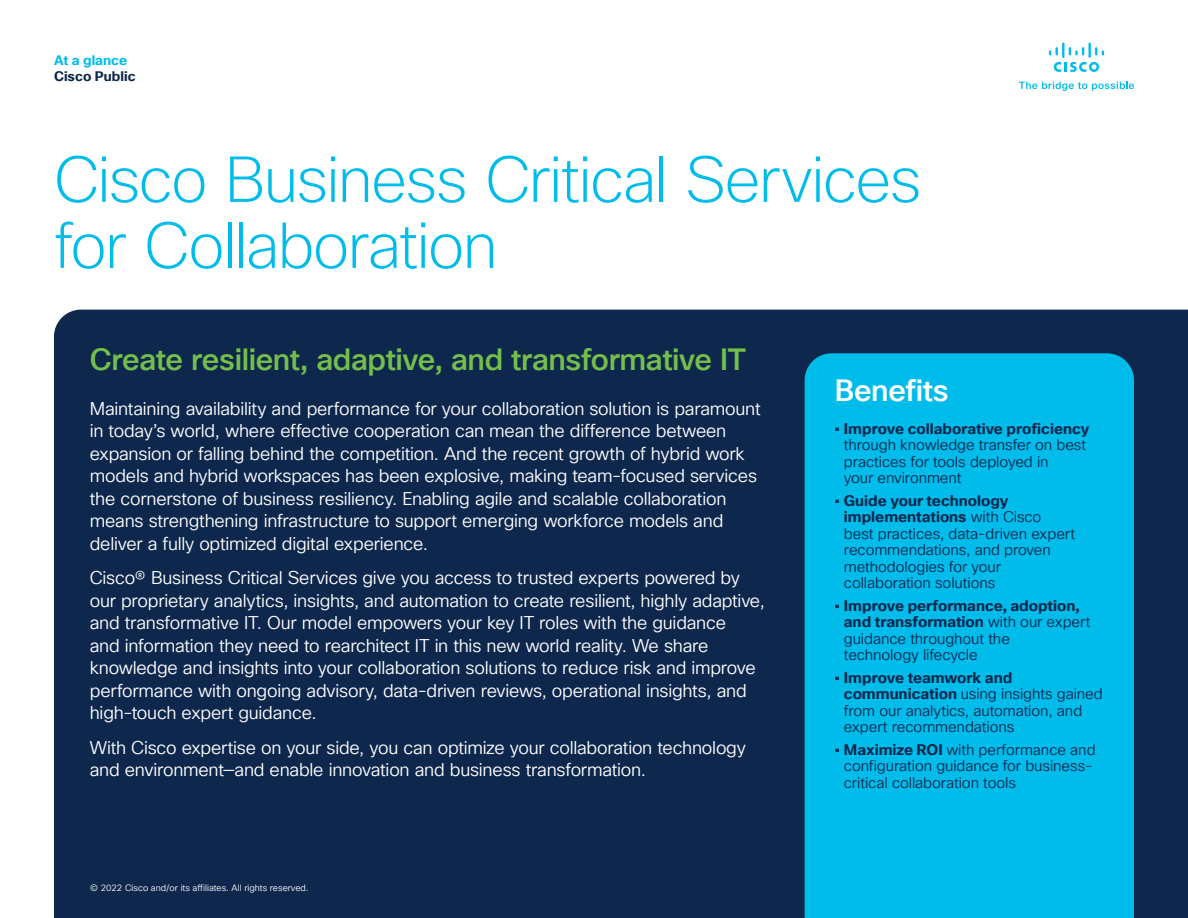
<style>
.page{position:relative;width:1188px;height:918px;background:#fff}
.page>*{position:absolute;margin:0;border:0;box-sizing:border-box;transform-origin:0 0}
.t1{font:200 63px/66px "Cisco Sans TT";letter-spacing:-.025em;color:#00bceb}
.t2{font:500 30px "Cisco Sans TT";letter-spacing:-.015em;color:#74bf4b}
.t3{font:500 30px "Cisco Sans TT";letter-spacing:-.01em;color:#fff}
.t4{font:18px/22.5px "Cisco Sans TT Light";letter-spacing:-.015em;color:#fff}
.t5{font:15px/16.5px "Cisco Sans TT Light";letter-spacing:-.005em;color:#0d274d}
.t6{font:700 15px/16.5px "Cisco Sans TT";color:#0d274d}
.t7{font:700 13.5px "Cisco Sans TT";color:#0d274d}
.t8{font:700 13.5px "Cisco Sans TT";color:#00bceb}
.t9{font:9px "Cisco Sans TT Light";color:#fff}
.s1{font-family:"Cisco Sans TT Light";font-weight:400}
.s2{font-family:"Cisco Sans TT";font-weight:700}
</style>
<div class="page">
<svg style="left:1019px;top:82px;width:115px;height:9px"></svg>
<svg style="left:1049px;top:43px;width:55px;height:29px"></svg>
<div style="left:54px;top:310px;width:1134px;height:608px;background:#0d274d"></div>
<div style="left:805px;top:353px;width:329px;height:565px;background:#00bceb"></div>
<p class="t8" style="left:54px;top:51px;width:75px">At a glance</p>
<p class="t7" style="left:54px;top:67px;width:83px">Cisco Public</p>
<h1 class="t1" style="left:54px;top:149px;width:869px">Cisco Business Critical Services for Collaboration</h1>
<h2 class="t2" style="left:90px;top:340px;width:658px">Create resilient, adaptive, and transformative IT</h2>
<p class="t4" style="left:90px;top:398px;width:672px">Maintaining availability and performance for your collaboration solution is paramount in today’s world, where effective cooperation can mean the difference between expansion or falling behind the competition. And the recent growth of hybrid work models and hybrid workspaces has been explosive, making team-focused services the cornerstone of business resiliency. Enabling agile and scalable collaboration means strengthening infrastructure to support emerging workforce models and deliver a fully optimized digital experience.</p>
<p class="t4" style="left:90px;top:567px;width:677px">Cisco® Business Critical Services give you access to trusted experts powered by our proprietary analytics, insights, and automation to create resilient, highly adaptive, and transformative IT. Our model empowers your key IT roles with the guidance<br>and information they need to rearchitect IT in this new world reality. We share knowledge and insights into your collaboration solutions to reduce risk and improve performance with ongoing advisory, data-driven reviews, operational insights, and high-touch expert guidance.</p>
<p class="t4" style="left:90px;top:737px;width:658px">With Cisco expertise on your side, you can optimize your collaboration technology and environment—and enable innovation and business transformation.</p>
<p class="t9" style="left:90px;top:882px;width:220px">© 2022 Cisco and/or its affiliates. All rights reserved.</p>
<h2 class="t3" style="left:835px;top:371px;width:115px">Benefits</h2>
<p class="t6" style="left:835px;top:421px;width:256px">• Improve collaborative proficiency</p>
<p class="t5" style="left:844px;top:437px;width:244px">through knowledge transfer on best practices for tools deployed in<br>your environment</p>
<p class="t6" style="left:844px;top:493px;width:199px;text-indent:-9px">• Guide your technology implementations <span class="s1">with Cisco</span></p>
<p class="t5" style="left:844px;top:526px;width:233px">best practices, data-driven expert recommendations, and proven methodologies for your collaboration solutions</p>
<p class="t6" style="left:844px;top:598px;width:248px;text-indent:-9px">• Improve performance, adoption, and transformation <span class="s1">with our expert</span></p>
<p class="t5" style="left:844px;top:631px;width:168px">guidance throughout the technology lifecycle</p>
<p class="t6" style="left:835px;top:670px;width:179px">• Improve teamwork and</p>
<p class="t5" style="left:844px;top:686px;width:260px"><span class="s2">communication</span> using insights gained from our analytics, automation, and expert recommendations</p>
<p class="t5" style="left:844px;top:742px;width:253px;text-indent:-9px"><span class="s2">• Maximize ROI</span> with performance and configuration guidance for business&shy;critical collaboration tools</p>
</div>
